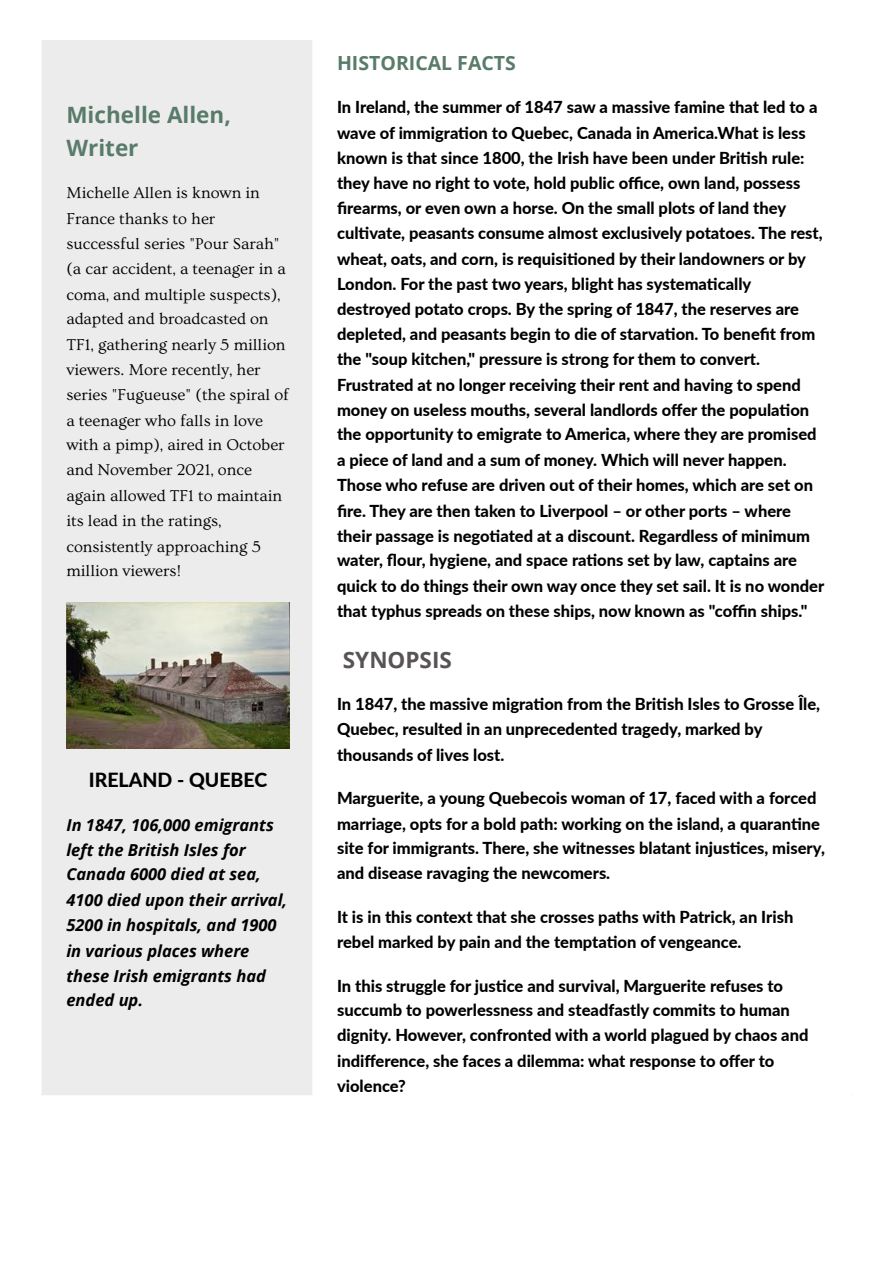
<style>
.page{position:relative;width:894px;height:1263px;background:#fff}
.page>*{position:absolute;margin:0;border:0;box-sizing:border-box;transform-origin:0 0}
.t1{font:700 22.5px/32.7px "Open Sans";color:#597b6a}
.t2{font:700 22.5px "Open Sans";color:#595454}
.t3{font:700 19.5px "Open Sans";color:#597b6a}
.t4{font:800 19.5px "Lato";color:#000}
.t5{font:800 16.5px/25.2px "Lato";color:#000}
.t6{font:16.5px/25.2px "Ovo";color:#000}
.t7{font:italic 700 16.5px/25px "Open Sans";color:#000}
</style>
<div class="page">
<div style="left:42px;top:40px;width:271px;height:1054px;background:#edeced"></div>
<img style="left:66px;top:602px;width:223px;height:147px">
<hr style="left:42px;top:1093px;width:270px;height:2px;background:#edeced">
<hr style="left:312px;top:40px;width:2px;height:1053px;background:#fff">
<hr style="left:312px;top:1093px;width:540px;height:2px;background:#fff">
<h1 class="t1" style="left:66px;top:98px;width:166px">Michelle Allen,<br>Writer</h1>
<h3 class="t6" style="left:66px;top:181px;width:224px">Michelle Allen is known in<br>France thanks to her successful series "Pour Sarah" (a car accident, a teenager in a coma, and multiple suspects), adapted and broadcasted on<br>TF1, gathering nearly 5 million viewers. More recently, her series "Fugueuse" (the spiral of a teenager who falls in love with a pimp), aired in October and November 2021, once again allowed TF1 to maintain its lead in the ratings, consistently approaching 5 million viewers!</h3>
<p class="t4" style="left:89px;top:768px;width:180px">IRELAND - QUEBEC</p>
<p class="t7" style="left:66px;top:812px;width:222px">In 1847, 106,000 emigrants left the British Isles for<br>Canada 6000 died at sea,<br>4100 died upon their arrival,<br>5200 in hospitals, and 1900 in various places where these Irish emigrants had ended up.</p>
<h2 class="t3" style="left:337px;top:49px;width:180px">HISTORICAL FACTS</h2>
<h3 class="t5" style="left:337px;top:94px;width:488px">In Ireland, the summer of 1847 saw a massive famine that led to a wave of immigration to Quebec, Canada in America.What is less known is that since 1800, the Irish have been under British rule: they have no right to vote, hold public office, own land, possess<br>fi rearms, or even own a horse. On the small plots of land they cultivate, peasants consume almost exclusively potatoes. The rest, wheat, oats, and corn, is requisitioned by their landowners or by London. For the past two years, blight has systematically destroyed potato crops. By the spring of 1847, the reserves are depleted, and peasants begin to die of starvation. To benefit from the "soup kitchen," pressure is strong for them to convert.<br>Frustrated at no longer receiving their rent and having to spend money on useless mouths, several landlords offer the population the opportunity to emigrate to America, where they are promised a piece of land and a sum of money. Which will never happen.<br>Those who refuse are driven out of their homes, which are set on<br>fi re. They are then taken to Liverpool – or other ports – where their passage is negotiated at a discount. Regardless of minimum water, flour, hygiene, and space rations set by law, captains are quick to do things their own way once they set sail. It is no wonder that typhus spreads on these ships, now known as "coffi n ships."</h3>
<h1 class="t2" style="left:343px;top:644px;width:110px">SYNOPSIS</h1>
<h3 class="t5" style="left:337px;top:691px;width:484px">In 1847, the massive migration from the British Isles to Grosse Île,<br>Quebec, resulted in an unprecedented tragedy, marked by thousands of lives lost.</h3>
<h3 class="t5" style="left:337px;top:785px;width:489px">Marguerite, a young Quebecois woman of 17, faced with a forced marriage, opts for a bold path: working on the island, a quarantine site for immigrants. There, she witnesses blatant injustices, misery, and disease ravaging the newcomers.</h3>
<h3 class="t5" style="left:337px;top:904px;width:457px;line-height:24.8px">It is in this context that she crosses paths with Patrick, an Irish rebel marked by pain and the temptation of vengeance.</h3>
<h3 class="t5" style="left:337px;top:973px;width:473px">In this struggle for justice and survival, Marguerite refuses to succumb to powerlessness and steadfastly commits to human dignity. However, confronted with a world plagued by chaos and indifference, she faces a dilemma: what response to offer to violence?</h3>
</div>
